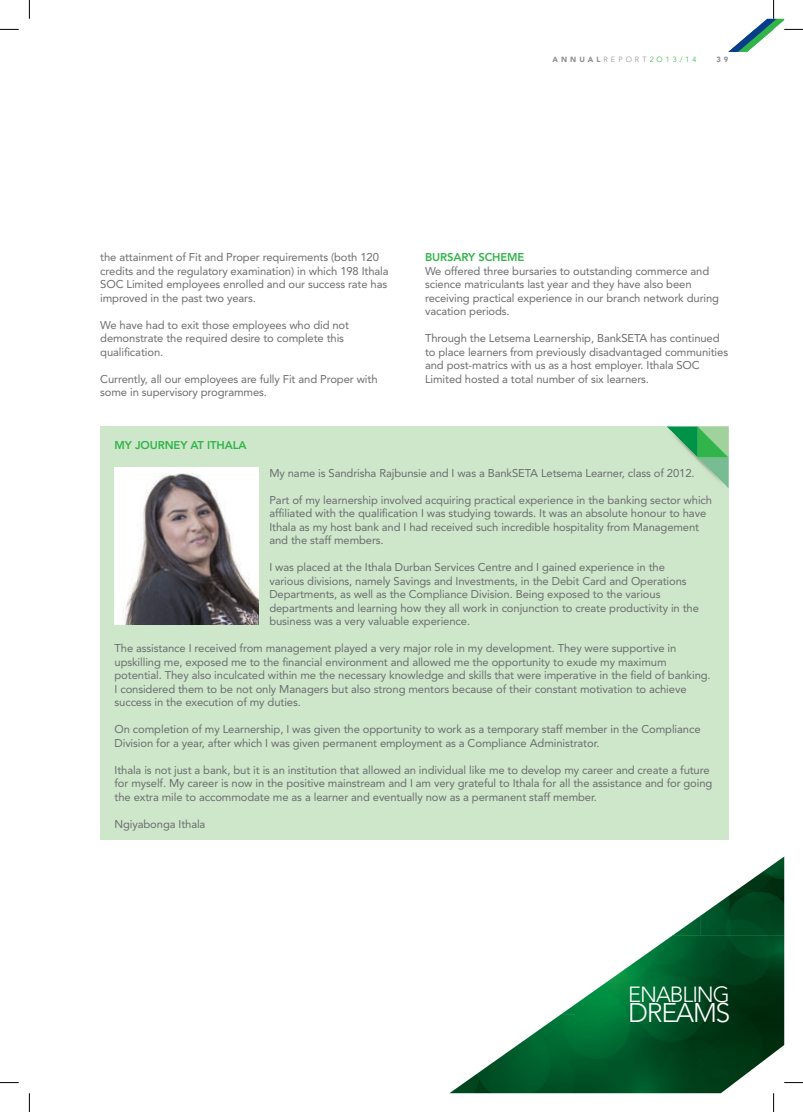
<style>
.page{position:relative;width:803px;height:1112px;background:#fff}
.page>*{position:absolute;margin:0;border:0;box-sizing:border-box;transform-origin:0 0}
.t1{font:300 26.88px "Avenir";letter-spacing:-.05em;color:#fff}
.t2{font:300 21.88px "Avenir";letter-spacing:-.05em;color:#fff}
.t3{font:11.25px/13.5px "Avenir";letter-spacing:-.01em;color:#6c6d70}
.t4{font:800 11.25px "Avenir";letter-spacing:-.01em;color:#31b44a}
.t5{font:300 7.5px "Avenir";letter-spacing:.4em;color:#31b44a}
.t6{font:900 7.5px "Avenir";color:#8d8f92}
.s1{font-weight:900;color:#8d8f92}
.s2{color:#8d8f92}
</style>
<div class="page">
<div style="left:100px;top:426px;width:628px;height:414px;background:#cee7ca"></div>
<svg style="left:667px;top:426px;width:61px;height:62px"></svg>
<img style="left:668px;top:431px;width:57px;height:57px">
<img style="left:575px;top:935px;width:209px;height:157px">
<img style="left:491px;top:1014px;width:84px;height:78px">
<img style="left:451px;top:1064px;width:40px;height:28px">
<img style="left:561px;top:1004px;width:14px;height:10px">
<img style="left:701px;top:856px;width:83px;height:79px">
<img style="left:673px;top:915px;width:28px;height:20px">
<img style="left:115px;top:467px;width:144px;height:157px">
<svg style="left:0;top:29px;width:19px;height:1px"></svg>
<svg style="left:0;top:1082px;width:19px;height:1px"></svg>
<svg style="left:784px;top:1082px;width:19px;height:1px"></svg>
<svg style="left:29px;top:0;width:1px;height:19px"></svg>
<svg style="left:29px;top:1093px;width:1px;height:18px"></svg>
<svg style="left:728px;top:0;width:75px;height:52px"></svg>
<svg style="left:773px;top:1093px;width:1px;height:18px"></svg>
<p class="t5" style="left:552px;top:55px;width:145px"><span class="s1">ANNUAL</span><span class="s2">REPORT</span>2O13/14</p>
<p class="t6" style="left:716px;top:55px;width:13px">3 9</p>
<p class="t3" style="left:100px;top:251px;width:290px">the attainment of Fit and Proper requirements (both 120 credits and the regulatory examination) in which 198 Ithala SOC Limited employees enrolled and our success rate has improved in the past two years.</p>
<p class="t3" style="left:100px;top:318px;width:250px">We have had to exit those employees who did not demonstrate the required desire to complete this qualification.</p>
<p class="t3" style="left:100px;top:372px;width:279px">Currently, all our employees are fully Fit and Proper with some in supervisory programmes.</p>
<p class="t4" style="left:115px;top:439px;width:134px">MY JOURNEY AT ITHALA</p>
<p class="t4" style="left:425px;top:251px;width:101px">BURSARY SCHEME</p>
<p class="t3" style="left:425px;top:264px;width:296px">We offered three bursaries to outstanding commerce and science matriculants last year and they have also been receiving practical experience in our branch network during vacation periods.</p>
<p class="t3" style="left:425px;top:332px;width:305px">Through the Letsema Learnership, BankSETA has continued to place learners from previously disadvantaged communities and post-matrics with us as a host employer. Ithala SOC Limited hosted a total number of six learners.</p>
<p class="t3" style="left:269px;top:466px;width:427px">My name is Sandrisha Rajbunsie and I was a BankSETA Letsema Learner, class of 2012.</p>
<p class="t3" style="left:269px;top:493px;width:444px">Part of my learnership involved acquiring practical experience in the banking sector which affiliated with the qualification I was studying towards. It was an absolute honour to have Ithala as my host bank and I had received such incredible hospitality from Management and the staff members.</p>
<p class="t3" style="left:269px;top:560px;width:431px">I was placed at the Ithala Durban Services Centre and I gained experience in the various divisions, namely Savings and Investments, in the Debit Card and Operations Departments, as well as the Compliance Division. Being exposed to the various departments and learning how they all work in conjunction to create productivity in the business was a very valuable experience.</p>
<p class="t3" style="left:115px;top:641px;width:598px">The assistance I received from management played a very major role in my development. They were supportive in upskilling me, exposed me to the financial environment and allowed me the opportunity to exude my maximum potential. They also inculcated within me the necessary knowledge and skills that were imperative in the field of banking.<br>I considered them to be not only Managers but also strong mentors because of their constant motivation to achieve success in the execution of my duties.</p>
<p class="t3" style="left:115px;top:722px;width:587px">On completion of my Learnership, I was given the opportunity to work as a temporary staff member in the Compliance<br>Division for a year, after which I was given permanent employment as a Compliance Administrator.</p>
<p class="t3" style="left:115px;top:763px;width:599px">Ithala is not just a bank, but it is an institution that allowed an individual like me to develop my career and create a future for myself. My career is now in the positive mainstream and I am very grateful to Ithala for all the assistance and for going the extra mile to accommodate me as a learner and eventually now as a permanent staff member.</p>
<p class="t3" style="left:115px;top:817px;width:92px">Ngiyabonga Ithala</p>
<h2 class="t2" style="left:628px;top:980px;width:103px">ENABLING</h2>
<h1 class="t1" style="left:628px;top:996px;width:104px">DREAMS</h1>
</div>
